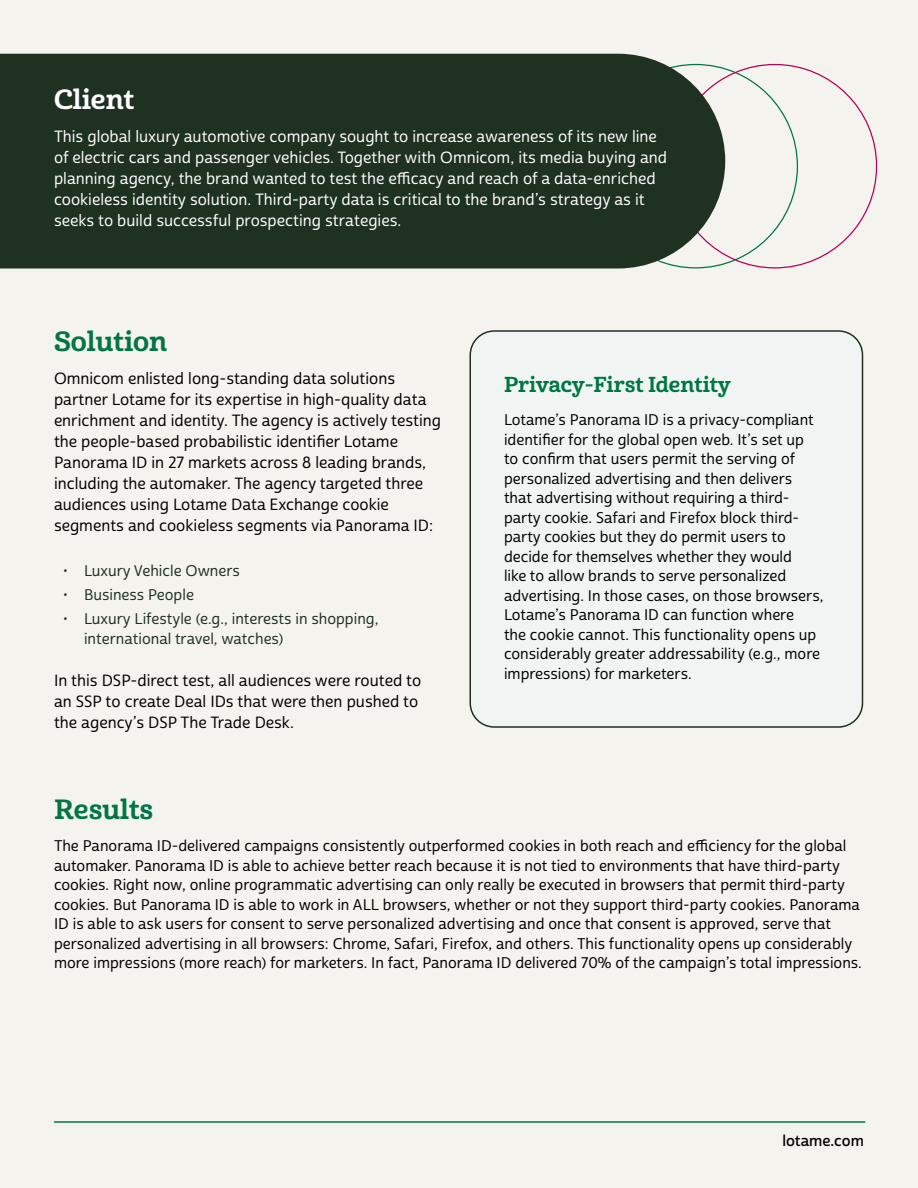
<style>
.page{position:relative;width:918px;height:1188px;background:#f5f3ee}
.page>*{position:absolute;margin:0;border:0;box-sizing:border-box;transform-origin:0 0}
.t1{font:27px "Cabrito Nor Bol";color:#007643}
.t2{font:27px "Cabrito Nor Bol";color:#fff}
.t3{font:21px "Cabrito Nor Bol";color:#007643}
.t4{font:15.75px/21px "Cabrito Sans Nor Med";color:#000}
.t5{font:15.75px/21px "Cabrito Sans Nor Med";color:#fff}
.t6{font:15px/19.5px "Cabrito Sans Nor Med";color:#000}
.t7{font:15px/19.5px "Cabrito Sans Nor Med";color:#1f3121}
.t8{font:15px "Cabrito Sans Nor Dem";color:#000}
</style>
<div class="page">
<div style="left:0;top:54px;width:725px;height:214px;background:#1f3121"></div>
<hr style="left:54px;top:1121px;width:811px;height:2px;background:#007643">
<div style="left:470px;top:331px;width:392px;height:396px;background:#f0f5f3;border-radius:24px"></div>
<div style="left:470px;top:330px;width:393px;height:398px;border:2px solid #1f3121;border-radius:24px"></div>
<h1 class="t2" style="left:54px;top:82px;width:82px">Client</h1>
<p class="t5" style="left:54px;top:127px;width:615px">This global luxury automotive company sought to increase awareness of its new line of electric cars and passenger vehicles. Together with Omnicom, its media buying and planning agency, the brand wanted to test the efficacy and reach of a data-enriched cookieless identity solution. Third-party data is critical to the brand’s strategy as it seeks to build successful prospecting strategies.</p>
<h1 class="t1" style="left:54px;top:324px;width:115px">Solution</h1>
<p class="t4" style="left:54px;top:369px;width:389px">Omnicom enlisted long-standing data solutions partner Lotame for its expertise in high-quality data enrichment and identity. The agency is actively testing the people-based probabilistic identifier Lotame Panorama ID in 27 markets across 8 leading brands, including the automaker. The agency targeted three audiences using Lotame Data Exchange cookie segments and cookieless segments via Panorama ID:</p>
<p class="t7" style="left:63px;top:562px;width:179px">• Luxury Vehicle Owners</p>
<p class="t7" style="left:63px;top:586px;width:132px">• Business People</p>
<p class="t7" style="left:84px;top:610px;width:296px;text-indent:-21px">• Luxury Lifestyle (e.g., interests in shopping, international travel, watches)</p>
<p class="t4" style="left:54px;top:670px;width:369px">In this DSP-direct test, all audiences were routed to an SSP to create Deal IDs that were then pushed to the agency’s DSP The Trade Desk.</p>
<h1 class="t1" style="left:54px;top:792px;width:101px">Results</h1>
<h2 class="t3" style="left:504px;top:371px;width:229px">Privacy-First Identity</h2>
<p class="t6" style="left:504px;top:411px;width:321px">Lotame’s Panorama ID is a privacy-compliant identifier for the global open web. It’s set up<br>to confirm that users permit the serving of personalized advertising and then delivers that advertising without requiring a third&shy;party cookie. Safari and Firefox block third&shy;party cookies but they do permit users to decide for themselves whether they would<br>like to allow brands to serve personalized advertising. In those cases, on those browsers, Lotame’s Panorama ID can function where<br>the cookie cannot. This functionality opens up considerably greater addressability (e.g., more impressions) for marketers.</p>
<p class="t6" style="left:54px;top:837px;width:809px">The Panorama ID-delivered campaigns consistently outperformed cookies in both reach and efficiency for the global automaker. Panorama ID is able to achieve better reach because it is not tied to environments that have third-party cookies. Right now, online programmatic advertising can only really be executed in browsers that permit third-party cookies. But Panorama ID is able to work in ALL browsers, whether or not they support third-party cookies. Panorama ID is able to ask users for consent to serve personalized advertising and once that consent is approved, serve that personalized advertising in all browsers: Chrome, Safari, Firefox, and others. This functionality opens up considerably more impressions (more reach) for marketers. In fact, Panorama ID delivered 70% of the campaign’s total impressions.</p>
<p class="t8" style="left:782px;top:1132px;width:83px">lotame.com</p>
</div>
